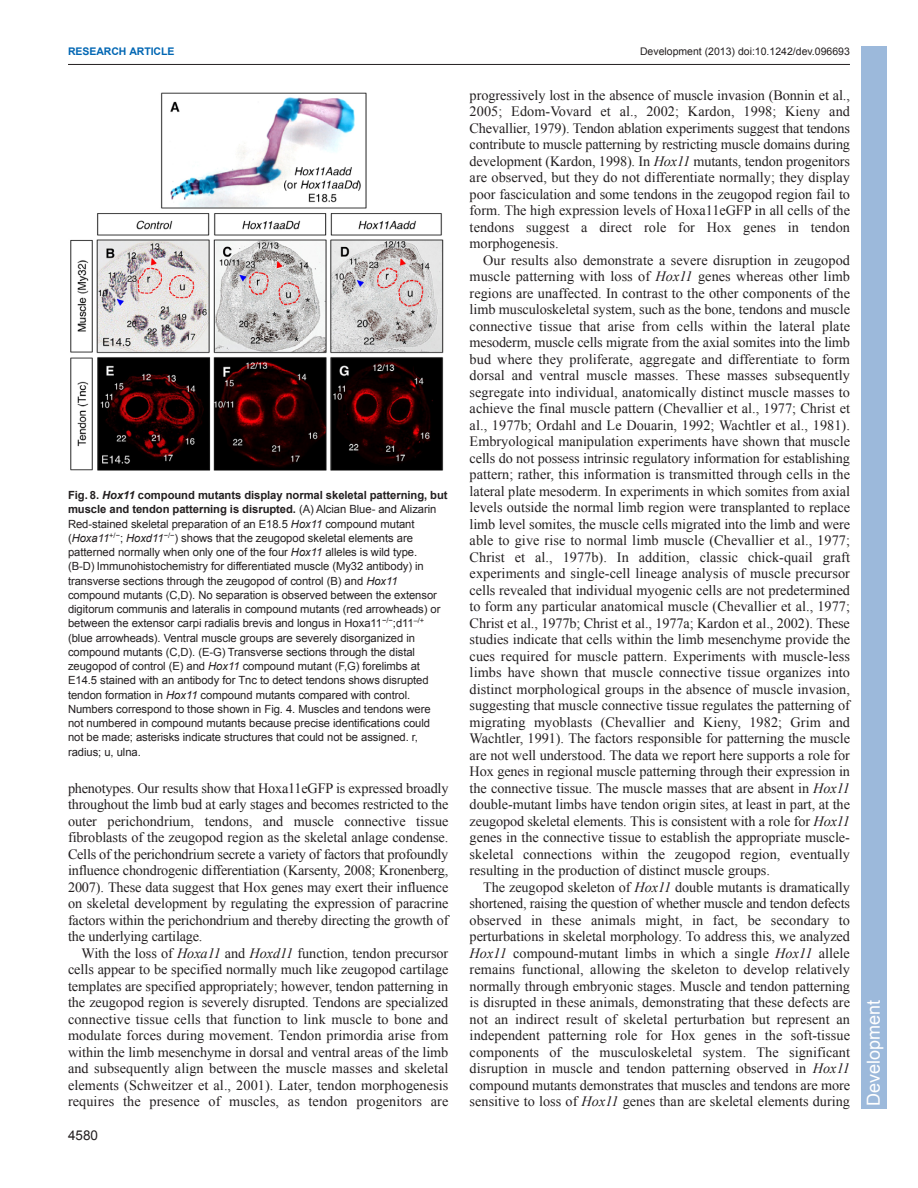
<style>
.page{position:relative;width:918px;height:1188px;background:#fff}
.page>*{position:absolute;margin:0;border:0;box-sizing:border-box;transform-origin:0 0}
.t1{font:18px "Arial";color:#fff}
.t2{font:14.25px/16.5px "Times New Roman";color:#231f20;text-align:justify}
.t3{font:13.5px "Arial";color:#231f20}
.t4{font:11.25px/14.2px "Arial";letter-spacing:-.005em;color:#231f20}
.t5{font:10.5px "Arial";color:#231f20}
.t6{font:700 10.5px "Arial";letter-spacing:-.005em;color:#0166b3}
.s1{font-weight:700}
.s2{font-weight:700;font-style:italic}
.s3{font-style:italic}
</style>
<div class="page">
<hr style="left:68px;top:64px;width:782px;height:1px;background:#231f20">
<img style="left:70px;top:92px;width:374px;height:379px">
<div style="left:861px;top:46px;width:25px;height:1063px;background:#9cb9db"></div>
<p class="t6" style="left:68px;top:45px;width:108px">RESEARCH ARTICLE</p>
<p class="t5" style="left:640px;top:45px;width:211px">Development (2013) doi:10.1242/dev.096693</p>
<p class="t4" style="left:68px;top:488px;width:381px"><span class="s1">Fig. 8.</span> <span class="s2">Hox11</span> <span class="s1">compound mutants display normal skeletal patterning, but muscle and tendon patterning is disrupted.</span> (A) Alcian Blue- and Alizarin Red-stained skeletal preparation of an E18.5 <span class="s3">Hox11</span> compound mutant (<span class="s3">Hoxa11</span><sup>+/−</sup>; <span class="s3">Hoxd11</span><sup>−/−</sup>) shows that the zeugopod skeletal elements are patterned normally when only one of the four <span class="s3">Hox11</span> alleles is wild type.<br>(B-D) Immunohistochemistry for differentiated muscle (My32 antibody) in transverse sections through the zeugopod of control (B) and <span class="s3">Hox11 </span>compound mutants (C,D). No separation is observed between the extensor digitorum communis and lateralis in compound mutants (red arrowheads) or between the extensor carpi radialis brevis and longus in Hoxa11<sup>−/−</sup>;d11<sup>–/+ </sup>(blue arrowheads). Ventral muscle groups are severely disorganized in compound mutants (C,D). (E-G) Transverse sections through the distal zeugopod of control (E) and <span class="s3">Hox11</span> compound mutant (F,G) forelimbs at E14.5 stained with an antibody for Tnc to detect tendons shows disrupted tendon formation in <span class="s3">Hox11</span> compound mutants compared with control.<br>Numbers correspond to those shown in Fig. 4. Muscles and tendons were not numbered in compound mutants because precise identifications could not be made; asterisks indicate structures that could not be assigned. r, radius; u, ulna.</p>
<p class="t2" style="left:68px;top:780px;width:382px">phenotypes. Our results show that Hoxa11eGFP is expressed broadly throughout the limb bud at early stages and becomes restricted to the outer perichondrium, tendons, and muscle connective tissue fibroblasts of the zeugopod region as the skeletal anlage condense.<br>Cells of the perichondrium secrete a variety of factors that profoundly influence chondrogenic differentiation (Karsenty, 2008; Kronenberg, 2007). These data suggest that Hox genes may exert their influence on skeletal development by regulating the expression of paracrine factors within the perichondrium and thereby directing the growth of the underlying cartilage.</p>
<p class="t2" style="left:68px;top:945px;width:382px;text-indent:13px">With the loss of <span class="s3">Hoxa11</span> and <span class="s3">Hoxd11</span> function, tendon precursor cells appear to be specified normally much like zeugopod cartilage templates are specified appropriately; however, tendon patterning in the zeugopod region is severely disrupted. Tendons are specialized connective tissue cells that function to link muscle to bone and modulate forces during movement. Tendon primordia arise from within the limb mesenchyme in dorsal and ventral areas of the limb and subsequently align between the muscle masses and skeletal elements (Schweitzer et al., 2001). Later, tendon morphogenesis requires the presence of muscles, as tendon progenitors are</p>
<p class="t3" style="left:68px;top:1128px;width:32px">4580</p>
<p class="t2" style="left:470px;top:87px;width:382px">progressively lost in the absence of muscle invasion (Bonnin et al., 2005; Edom-Vovard et al., 2002; Kardon, 1998; Kieny and Chevallier, 1979). Tendon ablation experiments suggest that tendons contribute to muscle patterning by restricting muscle domains during development (Kardon, 1998). In <span class="s3">Hox11</span> mutants, tendon progenitors are observed, but they do not differentiate normally; they display poor fasciculation and some tendons in the zeugopod region fail to form. The high expression levels of Hoxa11eGFP in all cells of the tendons suggest a direct role for Hox genes in tendon morphogenesis.</p>
<p class="t2" style="left:470px;top:252px;width:382px;text-indent:13px">Our results also demonstrate a severe disruption in zeugopod muscle patterning with loss of <span class="s3">Hox11</span> genes whereas other limb regions are unaffected. In contrast to the other components of the limb musculoskeletal system, such as the bone, tendons and muscle connective tissue that arise from cells within the lateral plate mesoderm, muscle cells migrate from the axial somites into the limb bud where they proliferate, aggregate and differentiate to form dorsal and ventral muscle masses. These masses subsequently segregate into individual, anatomically distinct muscle masses to achieve the final muscle pattern (Chevallier et al., 1977; Christ et al., 1977b; Ordahl and Le Douarin, 1992; Wachtler et al., 1981).<br>Embryological manipulation experiments have shown that muscle cells do not possess intrinsic regulatory information for establishing pattern; rather, this information is transmitted through cells in the lateral plate mesoderm. In experiments in which somites from axial levels outside the normal limb region were transplanted to replace limb level somites, the muscle cells migrated into the limb and were able to give rise to normal limb muscle (Chevallier et al., 1977; Christ et al., 1977b). In addition, classic chick-quail graft experiments and single-cell lineage analysis of muscle precursor cells revealed that individual myogenic cells are not predetermined to form any particular anatomical muscle (Chevallier et al., 1977; Christ et al., 1977b; Christ et al., 1977a; Kardon et al., 2002). These studies indicate that cells within the limb mesenchyme provide the cues required for muscle pattern. Experiments with muscle-less limbs have shown that muscle connective tissue organizes into distinct morphological groups in the absence of muscle invasion, suggesting that muscle connective tissue regulates the patterning of migrating myoblasts (Chevallier and Kieny, 1982; Grim and Wachtler, 1991). The factors responsible for patterning the muscle are not well understood. The data we report here supports a role for Hox genes in regional muscle patterning through their expression in the connective tissue. The muscle masses that are absent in <span class="s3">Hox11 </span>double-mutant limbs have tendon origin sites, at least in part, at the zeugopod skeletal elements. This is consistent with a role for <span class="s3">Hox11 </span>genes in the connective tissue to establish the appropriate muscle&shy;skeletal connections within the zeugopod region, eventually resulting in the production of distinct muscle groups.</p>
<p class="t2" style="left:470px;top:879px;width:382px;text-indent:14px">The zeugopod skeleton of <span class="s3">Hox11</span> double mutants is dramatically shortened, raising the question of whether muscle and tendon defects observed in these animals might, in fact, be secondary to perturbations in skeletal morphology. To address this, we analyzed <span class="s3">Hox11</span> compound-mutant limbs in which a single <span class="s3">Hox11</span> allele remains functional, allowing the skeleton to develop relatively normally through embryonic stages. Muscle and tendon patterning is disrupted in these animals, demonstrating that these defects are not an indirect result of skeletal perturbation but represent an independent patterning role for Hox genes in the soft-tissue components of the musculoskeletal system. The significant disruption in muscle and tendon patterning observed in <span class="s3">Hox11 </span>compound mutants demonstrates that muscles and tendons are more sensitive to loss of <span class="s3">Hox11</span> genes than are skeletal elements during</p>
<p class="t1" style="left:862px;top:1106px;width:108px;rotate:-90deg">Development</p>
</div>
